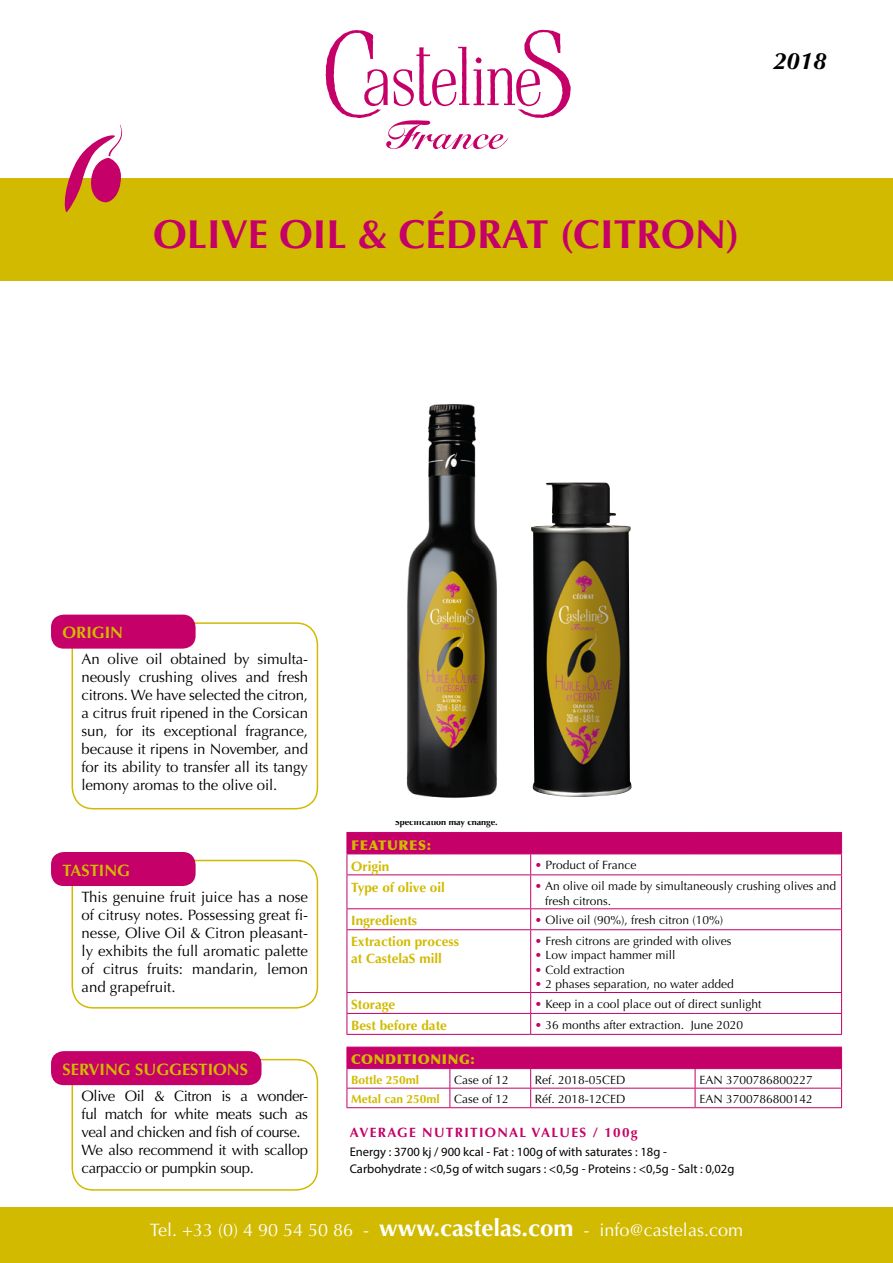
<style>
.page{position:relative;width:893px;height:1263px;background:#fff}
.page>*{position:absolute;margin:0;border:0;box-sizing:border-box;transform-origin:0 0}
.t1{font:700 40.5px "Optima";color:#c50068}
.t2{font:italic 700 24px "Optima";color:#000}
.t3{font:18px "Optima";color:#fff}
.t4{font:700 16.5px "Optima";color:#d1ba00}
.t5{font:15px/18px "Optima";letter-spacing:-.025em;color:#000;text-align:justify}
.t6{font:700 13.5px/16.2px "Optima";color:#d1ba00}
.t7{font:700 13.5px "Optima";letter-spacing:.1em;color:#c50068}
.t8{font:900 13.5px "Optima";letter-spacing:.05em;color:#d1ba00}
.t9{font:12.6px/16.8px "Myriad Pro";color:#000}
.t10{font:12px/14.4px "Optima";color:#000}
.t11{font:700 12px "Optima";color:#d1ba00}
.t12{font:700 9px "Optima";color:#000}
.s1{color:#c50068}
.s2{font-weight:400;color:#000}
.s3{font-weight:700;font-size:24px}
</style>
<div class="page">
<div style="left:0;top:1208px;width:893px;height:55px;background:#d1ba00"></div>
<div style="left:0;top:179px;width:893px;height:102px;background:#d1ba00"></div>
<div style="left:72px;top:622px;width:246px;height:187px;border:2px solid #d1ba00;border-radius:21px"></div>
<div style="left:51px;top:615px;width:145px;height:34px;background:#c50068;border-radius:13px"></div>
<div style="left:72px;top:860px;width:246px;height:148px;border:2px solid #d1ba00;border-radius:21px"></div>
<div style="left:51px;top:852px;width:145px;height:34px;background:#c50068;border-radius:13px"></div>
<div style="left:72px;top:1059px;width:246px;height:132px;border:2px solid #d1ba00;border-radius:21px"></div>
<div style="left:51px;top:1051px;width:210px;height:34px;background:#c50068;border-radius:13px"></div>
<svg style="left:326px;top:30px;width:245px;height:119px"></svg>
<svg style="left:348px;top:833px;width:493px;height:235px"></svg>
<hr style="left:347px;top:1047px;width:103px;height:1px;background:#c50068">
<hr style="left:450px;top:1047px;width:81px;height:1px;background:#c50068">
<hr style="left:531px;top:1047px;width:164px;height:1px;background:#c50068">
<hr style="left:695px;top:1047px;width:147px;height:1px;background:#c50068">
<hr style="left:347px;top:1068px;width:103px;height:1px;background:#c50068">
<hr style="left:450px;top:1068px;width:81px;height:1px;background:#c50068">
<hr style="left:531px;top:1068px;width:164px;height:1px;background:#c50068">
<hr style="left:695px;top:1068px;width:147px;height:1px;background:#c50068">
<hr style="left:347px;top:1088px;width:103px;height:1px;background:#c50068">
<hr style="left:450px;top:1088px;width:81px;height:1px;background:#c50068">
<svg style="left:449px;top:1069px;width:1px;height:38px"></svg>
<hr style="left:531px;top:1088px;width:164px;height:1px;background:#c50068">
<svg style="left:530px;top:1069px;width:1px;height:38px"></svg>
<hr style="left:695px;top:1088px;width:147px;height:1px;background:#c50068">
<svg style="left:695px;top:1069px;width:1px;height:38px"></svg>
<hr style="left:347px;top:1107px;width:103px;height:1px;background:#c50068">
<hr style="left:450px;top:1107px;width:81px;height:1px;background:#c50068">
<hr style="left:531px;top:1107px;width:164px;height:1px;background:#c50068">
<hr style="left:695px;top:1107px;width:147px;height:1px;background:#c50068">
<hr style="left:347px;top:832px;width:103px;height:1px;background:#c50068">
<hr style="left:450px;top:832px;width:81px;height:1px;background:#c50068">
<hr style="left:531px;top:832px;width:164px;height:1px;background:#c50068">
<hr style="left:695px;top:832px;width:147px;height:1px;background:#c50068">
<hr style="left:347px;top:853px;width:103px;height:1px;background:#c50068">
<svg style="left:347px;top:833px;width:1px;height:41px"></svg>
<hr style="left:450px;top:853px;width:81px;height:1px;background:#c50068">
<hr style="left:531px;top:853px;width:164px;height:1px;background:#c50068">
<svg style="left:530px;top:854px;width:1px;height:20px"></svg>
<hr style="left:695px;top:853px;width:147px;height:1px;background:#c50068">
<svg style="left:841px;top:833px;width:1px;height:41px"></svg>
<hr style="left:347px;top:874px;width:103px;height:1px;background:#c50068">
<hr style="left:347px;top:875px;width:1px;height:33px;background:#c50068">
<hr style="left:450px;top:874px;width:81px;height:1px;background:#c50068">
<hr style="left:531px;top:874px;width:164px;height:1px;background:#c50068">
<hr style="left:530px;top:875px;width:1px;height:33px;background:#c50068">
<hr style="left:695px;top:874px;width:147px;height:1px;background:#c50068">
<hr style="left:841px;top:875px;width:1px;height:33px;background:#c50068">
<hr style="left:347px;top:908px;width:103px;height:1px;background:#c50068">
<svg style="left:347px;top:909px;width:1px;height:20px"></svg>
<hr style="left:450px;top:908px;width:81px;height:1px;background:#c50068">
<hr style="left:531px;top:908px;width:164px;height:1px;background:#c50068">
<svg style="left:530px;top:909px;width:1px;height:20px"></svg>
<hr style="left:695px;top:908px;width:147px;height:1px;background:#c50068">
<svg style="left:841px;top:909px;width:1px;height:20px"></svg>
<hr style="left:347px;top:929px;width:103px;height:1px;background:#c50068">
<hr style="left:347px;top:930px;width:1px;height:62px;background:#c50068">
<hr style="left:450px;top:929px;width:81px;height:1px;background:#c50068">
<hr style="left:531px;top:929px;width:164px;height:1px;background:#c50068">
<hr style="left:530px;top:930px;width:1px;height:62px;background:#c50068">
<hr style="left:695px;top:929px;width:147px;height:1px;background:#c50068">
<hr style="left:841px;top:930px;width:1px;height:62px;background:#c50068">
<hr style="left:347px;top:992px;width:103px;height:1px;background:#c50068">
<hr style="left:450px;top:992px;width:81px;height:1px;background:#c50068">
<hr style="left:531px;top:992px;width:164px;height:1px;background:#c50068">
<hr style="left:695px;top:992px;width:147px;height:1px;background:#c50068">
<hr style="left:347px;top:1013px;width:103px;height:1px;background:#c50068">
<svg style="left:347px;top:993px;width:1px;height:114px"></svg>
<hr style="left:450px;top:1013px;width:81px;height:1px;background:#c50068">
<hr style="left:531px;top:1013px;width:164px;height:1px;background:#c50068">
<svg style="left:530px;top:993px;width:1px;height:41px"></svg>
<hr style="left:695px;top:1013px;width:147px;height:1px;background:#c50068">
<svg style="left:841px;top:993px;width:1px;height:114px"></svg>
<hr style="left:347px;top:1034px;width:103px;height:1px;background:#c50068">
<hr style="left:450px;top:1034px;width:81px;height:1px;background:#c50068">
<hr style="left:531px;top:1034px;width:164px;height:1px;background:#c50068">
<hr style="left:695px;top:1034px;width:147px;height:1px;background:#c50068">
<img style="left:406px;top:404px;width:91px;height:395px">
<img style="left:531px;top:482px;width:101px;height:315px">
<svg style="left:62px;top:124px;width:62px;height:89px"></svg>
<h2 class="t2" style="left:773px;top:47px;width:55px">2018</h2>
<h1 class="t1" style="left:153px;top:211px;width:588px">OLIVE OIL &amp; CÉDRAT (CITRON)</h1>
<p class="t4" style="left:63px;top:623px;width:62px">ORIGIN</p>
<p class="t5" style="left:82px;top:650px;width:228px">An olive oil obtained by simulta&shy;neously crushing olives and fresh citrons. We have selected the citron, a citrus fruit ripened in the Corsican sun, for its exceptional fragrance, because it ripens in November, and for its ability to transfer all its tangy lemony aromas to the olive oil.</p>
<p class="t4" style="left:63px;top:860px;width:69px">TASTING</p>
<p class="t5" style="left:82px;top:888px;width:228px">This genuine fruit juice has a nose of citrusy notes. Possessing great fi&shy;nesse, Olive Oil &amp; Citron pleasant&shy;ly exhibits the full aromatic palette of citrus fruits: mandarin, lemon and grapefruit.</p>
<p class="t4" style="left:63px;top:1059px;width:187px">SERVING SUGGESTIONS</p>
<p class="t5" style="left:82px;top:1087px;width:228px;text-align:left">Olive Oil &amp; Citron is a wonder&shy;ful match for white meats such as veal and chicken and fish of course.<br>We also recommend it with scallop carpaccio or pumpkin soup.</p>
<p class="t12" style="left:395px;top:816px;width:104px">Specification may change.</p>
<p class="t8" style="left:351px;top:837px;width:81px">FEATURES:</p>
<p class="t6" style="left:351px;top:858px;width:40px">Origin</p>
<p class="t10" style="left:535px;top:858px;width:103px"><span class="s1">•</span> Product of France</p>
<p class="t6" style="left:351px;top:879px;width:95px">Type of olive oil</p>
<p class="t10" style="left:545px;top:879px;width:293px;text-indent:-10px"><span class="s1">•</span> An olive oil made by simultaneously crushing olives and fresh citrons.</p>
<p class="t6" style="left:351px;top:913px;width:68px">Ingredients</p>
<p class="t10" style="left:535px;top:913px;width:190px"><span class="s1">•</span> Olive oil (90%), fresh citron (10%)</p>
<p class="t6" style="left:351px;top:934px;width:109px">Extraction process at CastelaS mill</p>
<p class="t10" style="left:535px;top:934px;width:198px"><span class="s1">•</span> Fresh citrons are grinded with olives</p>
<p class="t10" style="left:535px;top:948px;width:142px"><span class="s1">•</span> Low impact hammer mill</p>
<p class="t10" style="left:535px;top:963px;width:91px"><span class="s1">•</span> Cold extraction</p>
<p class="t10" style="left:535px;top:977px;width:200px"><span class="s1">•</span> 2 phases separation, no water added</p>
<p class="t6" style="left:351px;top:997px;width:46px">Storage</p>
<p class="t10" style="left:535px;top:997px;width:228px"><span class="s1">•</span> Keep in a cool place out of direct sunlight</p>
<p class="t6" style="left:351px;top:1017px;width:97px">Best before date</p>
<p class="t10" style="left:535px;top:1017px;width:210px"><span class="s1">•</span> 36 months after extraction. June 2020</p>
<p class="t8" style="left:351px;top:1051px;width:125px">CONDITIONING:</p>
<p class="t11" style="left:351px;top:1073px;width:70px">Bottle 250ml</p>
<p class="t10" style="left:454px;top:1073px;width:56px">Case of 12</p>
<p class="t10" style="left:535px;top:1073px;width:92px">Ref. 2018-05CED</p>
<p class="t10" style="left:699px;top:1073px;width:115px">EAN 3700786800227</p>
<p class="t11" style="left:351px;top:1092px;width:159px">Metal can 250ml <span class="s2">Case of 12</span></p>
<p class="t10" style="left:535px;top:1092px;width:92px">Réf. 2018-12CED</p>
<p class="t10" style="left:699px;top:1092px;width:115px">EAN 3700786800142</p>
<p class="t7" style="left:350px;top:1124px;width:289px">AVERAGE NUTRITIONAL VALUES / 100g</p>
<p class="t9" style="left:350px;top:1143px;width:386px">Energy : 3700 kj / 900 kcal - Fat : 100g of with saturates : 18g -<br>Carbohydrate : &lt;0,5g of witch sugars : &lt;0,5g - Proteins : &lt;0,5g - Salt : 0,02g</p>
<p class="t3" style="left:150px;top:1219px;width:594px">Tel. +33 (0) 4 90 54 50 86 - <span class="s3">www.castelas.com</span> - info@castelas.com</p>
</div>
